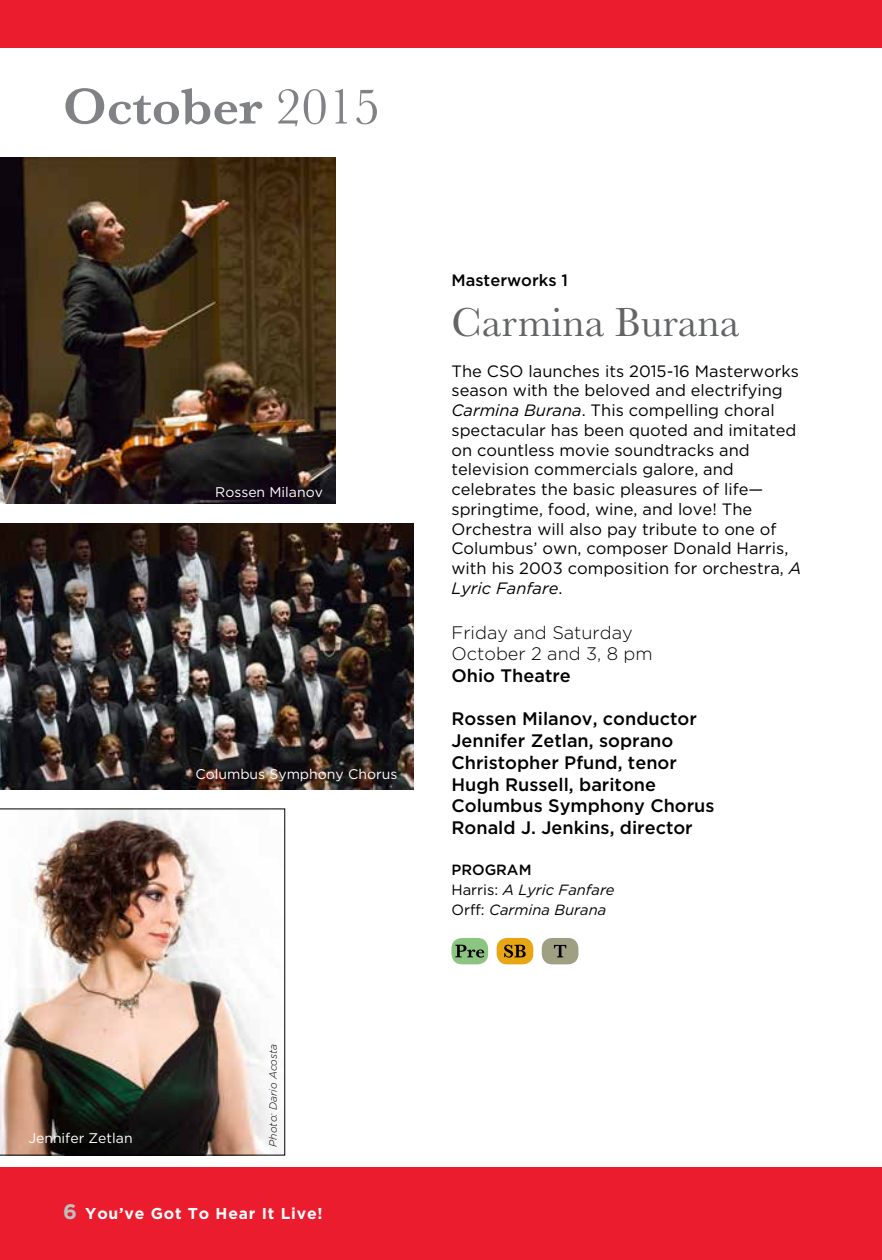
<style>
.page{position:relative;width:882px;height:1260px;background:#fff}
.page>*{position:absolute;margin:0;border:0;box-sizing:border-box;transform-origin:0 0}
.t1{font:600 52.5px "Baskerville";color:#808285}
.t2{font:42px "Baskerville";color:#636466}
.t3{font:500 18.03px/21.7px "Gotham";color:#000}
.t4{font:300 18.03px/21.7px "Gotham";color:#000}
.t5{font:16.45px/19.8px "Gotham";color:#000}
.t6{font:500 16.45px "Gotham";color:#000}
.t7{font:700 15.75px "Gotham";letter-spacing:.05em;color:#fff}
.t8{font:italic 14.88px/19.8px "Gotham";color:#000}
.t9{font:14px "Gotham";color:#fff}
.t10{font:italic 300 10.5px "Gotham";color:#000}
.s1{font-weight:400}
.s2{font-size:21px;color:#bcbec0}
.s3{font-style:italic}
.s4{font-weight:500;font-style:normal}
.s5{font-style:normal}
</style>
<div class="page">
<div style="left:0;top:1168px;width:882px;height:92px;background:#eb1c2d"></div>
<div style="left:0;top:0;width:882px;height:48px;background:#eb1c2d"></div>
<img style="left:0;top:158px;width:336px;height:346px">
<img style="left:0;top:808px;width:285px;height:348px">
<img style="left:0;top:523px;width:413px;height:266px">
<div style="left:497px;top:938px;width:36px;height:26px;background:#e7a614;border-radius:10px"></div>
<svg style="left:504px;top:945px;width:22px;height:13px"></svg>
<div style="left:452px;top:938px;width:36px;height:26px;background:#8cc482;border-radius:10px"></div>
<svg style="left:455px;top:945px;width:29px;height:13px"></svg>
<div style="left:542px;top:938px;width:36px;height:26px;background:#9f9f84;border-radius:10px"></div>
<svg style="left:554px;top:945px;width:12px;height:12px"></svg>
<h1 class="t1" style="left:63px;top:70px;width:319px">October <span class="s1">2015</span></h1>
<p class="t9" style="left:215px;top:484px;width:109px">Rossen Milanov</p>
<p class="t9" style="left:195px;top:766px;width:203px">Columbus Symphony Chorus</p>
<p class="t9" style="left:28px;top:1130px;width:106px">Jennifer Zetlan</p>
<p class="t10" style="left:267px;top:1147px;width:105px;rotate:-90deg">Photo: Dario Acosta</p>
<p class="t7" style="left:63px;top:1204px;width:261px"><span class="s2">6</span> You’ve Got To Hear It Live!</p>
<p class="t6" style="left:452px;top:270px;width:118px">Masterworks 1</p>
<h2 class="t2" style="left:452px;top:296px;width:290px">Carmina Burana</h2>
<p class="t5" style="left:452px;top:361px;width:351px">The CSO launches its 2015-16 Masterworks season with the beloved and electrifying <span class="s3">Carmina Burana</span>. This compelling choral spectacular has been quoted and imitated on countless movie soundtracks and television commercials galore, and celebrates the basic pleasures of life— springtime, food, wine, and love! The Orchestra will also pay tribute to one of Columbus’ own, composer Donald Harris, with his 2003 composition for orchestra, <span class="s3">A Lyric Fanfare</span>.</p>
<p class="t4" style="left:452px;top:621px;width:203px">Friday and Saturday<br>October 2 and 3, 8 pm</p>
<p class="t3" style="left:452px;top:664px;width:121px">Ohio Theatre</p>
<p class="t3" style="left:452px;top:708px;width:265px">Rossen Milanov, conductor<br>Jennifer Zetlan, soprano<br>Christopher Pfund, tenor<br>Hugh Russell, baritone<br>Columbus Symphony Chorus<br>Ronald J. Jenkins, director</p>
<p class="t8" style="left:452px;top:860px;width:165px"><span class="s4">PROGRAM<br></span><span class="s5">Harris:</span> A Lyric Fanfare<br><span class="s5">Orff:</span> Carmina Burana</p>
</div>
